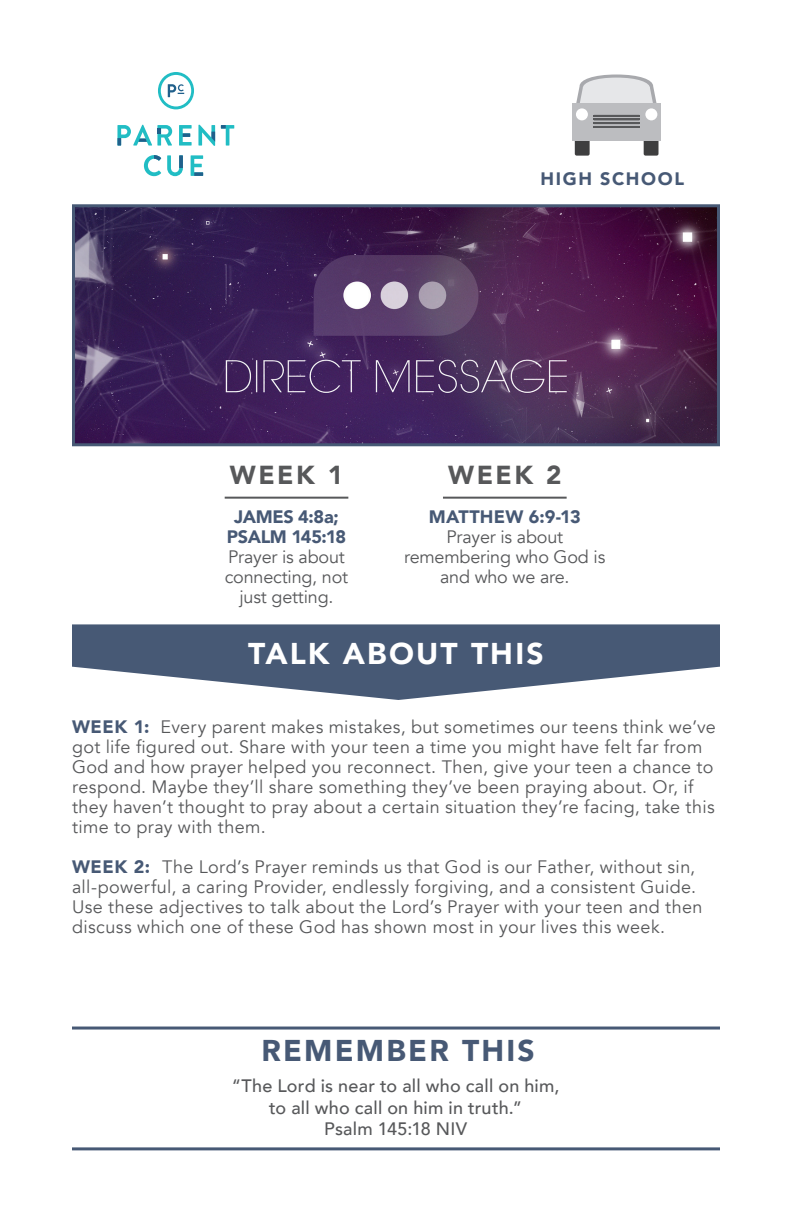
<style>
.page{position:relative;width:792px;height:1224px;background:#fff}
.page>*{position:absolute;margin:0;border:0;box-sizing:border-box;transform-origin:0 0}
.t1{font:900 30px "Avenir";letter-spacing:.07em;color:#fff}
.t2{font:900 30px "Avenir";letter-spacing:.075em;color:#475975}
.t3{font:900 26px "Avenir";letter-spacing:.095em;color:#57585a}
.t4{font:18px/20px "Avenir";letter-spacing:.02em;color:#57585a}
.t5{font:18px/20px "Avenir";letter-spacing:-.01em;color:#57585a;text-align:center}
.t6{font:500 18px/21.6px "Avenir";letter-spacing:.015em;color:#57585a;text-align:center}
.t7{font:900 18px "Avenir";letter-spacing:.085em;color:#475975}
.s1{font-weight:900;color:#475975}
</style>
<div class="page">
<svg style="left:72px;top:624px;width:648px;height:76px;fill:#475975"></svg>
<hr style="left:72px;top:1147px;width:648px;height:3px;background:#475975">
<hr style="left:72px;top:1027px;width:648px;height:3px;background:#475975">
<hr style="left:225px;top:497px;width:123px;height:2px;background:#57585a">
<hr style="left:443px;top:497px;width:124px;height:2px;background:#57585a">
<img style="left:76px;top:208px;width:640px;height:234px">
<div style="left:72px;top:204px;width:648px;height:242px;border:3px solid #475975"></div>
<svg style="left:574px;top:75px;width:84px;height:29px;background:#dfdfe1"></svg>
<div style="left:575px;top:133px;width:15px;height:23px;background:#3e3e3f;border-radius:2px"></div>
<div style="left:644px;top:133px;width:15px;height:23px;background:#3e3e3f;border-radius:2px"></div>
<div style="left:572px;top:104px;width:89px;height:37px;background:#bcbdc0"></div>
<div style="left:576px;top:108px;width:12px;height:12px;background:#fff;border-radius:50%"></div>
<div style="left:645px;top:108px;width:12px;height:12px;background:#fff;border-radius:50%"></div>
<hr style="left:593px;top:126px;width:47px;height:2px;background:#57585a">
<hr style="left:593px;top:122px;width:47px;height:2px;background:#57585a">
<hr style="left:593px;top:119px;width:47px;height:1px;background:#57585a">
<hr style="left:593px;top:115px;width:47px;height:2px;background:#57585a">
<svg style="left:179px;top:125px;width:13px;height:21px"></svg>
<svg style="left:191px;top:155px;width:12px;height:21px"></svg>
<svg style="left:221px;top:125px;width:13px;height:21px"></svg>
<svg style="left:117px;top:125px;width:55px;height:21px"></svg>
<svg style="left:198px;top:125px;width:17px;height:21px"></svg>
<svg style="left:144px;top:155px;width:17px;height:21px"></svg>
<svg style="left:167px;top:155px;width:16px;height:21px"></svg>
<svg style="left:158px;top:72px;width:36px;height:37px"></svg>
<p class="t7" style="left:540px;top:163px;width:145px">HIGH SCHOOL</p>
<p class="t3" style="left:230px;top:452px;width:115px">WEEK 1</p>
<p class="t3" style="left:448px;top:452px;width:115px">WEEK 2</p>
<p class="t7" style="left:234px;top:501px;width:106px">JAMES 4:8a;</p>
<p class="t5" style="left:225px;top:527px;width:125px"><span class="s1">PSALM 145:18<br></span>Prayer is about connecting, not just getting.</p>
<p class="t5" style="left:404px;top:507px;width:203px"><span class="s1">MATTHEW 6:9-13<br></span>Prayer is about remembering who God is and who we are.</p>
<p class="t1" style="left:248px;top:628px;width:297px">TALK ABOUT THIS</p>
<p class="t4" style="left:72px;top:717px;width:645px"><span class="s1">WEEK 1:</span> Every parent makes mistakes, but sometimes our teens think we’ve got life figured out. Share with your teen a time you might have felt far from God and how prayer helped you reconnect. Then, give your teen a chance to respond. Maybe they’ll share something they’ve been praying about. Or, if they haven’t thought to pray about a certain situation they’re facing, take this time to pray with them.</p>
<p class="t4" style="left:72px;top:857px;width:632px"><span class="s1">WEEK 2:</span> The Lord’s Prayer reminds us that God is our Father, without sin, all-powerful, a caring Provider, endlessly forgiving, and a consistent Guide.<br>Use these adjectives to talk about the Lord’s Prayer with your teen and then discuss which one of these God has shown most in your lives this week.</p>
<p class="t2" style="left:261px;top:1025px;width:275px">REMEMBER THIS</p>
<p class="t6" style="left:232px;top:1074px;width:329px">“The Lord is near to all who call on him, to all who call on him in truth.”</p>
<p class="t6" style="left:324px;top:1117px;width:144px">Psalm 145:18 NIV</p>
</div>
